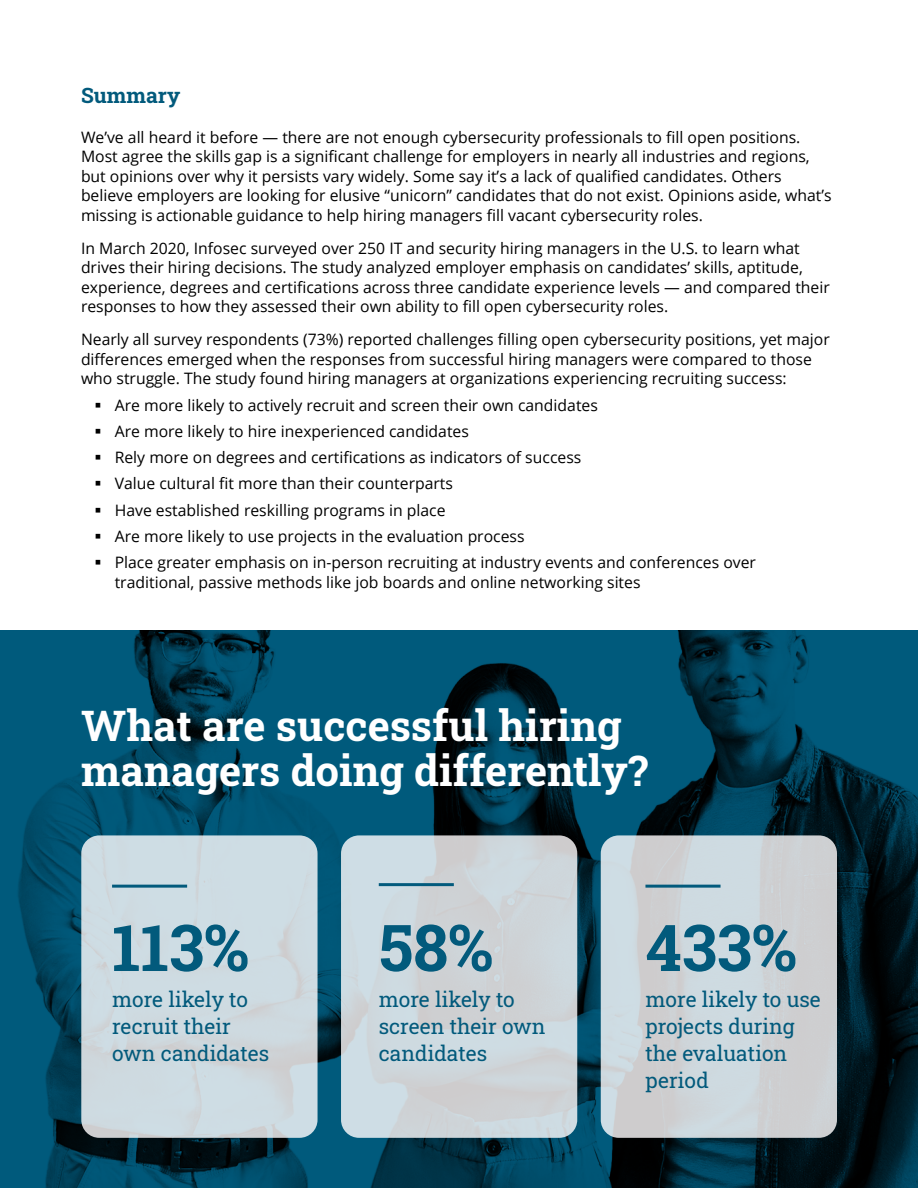
<style>
.page{position:relative;width:918px;height:1188px;background:#fff}
.page>*{position:absolute;margin:0;border:0;box-sizing:border-box;transform-origin:0 0}
.t1{font:64.5px "Roboto Slab";color:#025a7c}
.t2{font:42px/45px "Roboto Slab";color:#fff}
.t3{font:21px/27px "Roboto Slab";color:#025a7c}
.body{font:15.75px/19.5px "Open Sans";color:#000}
</style>
<div class="page">
<img style="left:0;top:631px;width:918px;height:557px">
<div style="left:81px;top:835px;width:237px;height:303px;background:linear-gradient(to bottom,#cedde4,#ced8dd);border-radius:18px"></div>
<div style="left:601px;top:835px;width:236px;height:303px;background:linear-gradient(to right,#ced7dc,#ced1d4);border-radius:18px"></div>
<div style="left:341px;top:835px;width:236px;height:303px;background:#ced6db;border-radius:18px"></div>
<hr style="left:112px;top:885px;width:75px;height:3px;background:#025a7c">
<hr style="left:379px;top:883px;width:75px;height:3px;background:#025a7c">
<hr style="left:645px;top:885px;width:76px;height:3px;background:#025a7c">
<p class="t3" style="left:81px;top:81px;width:101px">Summary</p>
<p class="body" style="left:81px;top:127px;width:752px">We’ve all heard it before — there are not enough cybersecurity professionals to fill open positions.<br>Most agree the skills gap is a significant challenge for employers in nearly all industries and regions, but opinions over why it persists vary widely. Some say it’s a lack of qualified candidates. Others believe employers are looking for elusive “unicorn” candidates that do not exist. Opinions aside, what’s missing is actionable guidance to help hiring managers fill vacant cybersecurity roles.</p>
<p class="body" style="left:81px;top:238px;width:750px">In March 2020, Infosec surveyed over 250 IT and security hiring managers in the U.S. to learn what drives their hiring decisions. The study analyzed employer emphasis on candidates’ skills, aptitude, experience, degrees and certifications across three candidate experience levels — and compared their responses to how they assessed their own ability to fill open cybersecurity roles.</p>
<p class="body" style="left:81px;top:329px;width:750px">Nearly all survey respondents (73%) reported challenges filling open cybersecurity positions, yet major differences emerged when the responses from successful hiring managers were compared to those who struggle. The study found hiring managers at organizations experiencing recruiting success:</p>
<p class="body" style="left:115px;top:395px;width:485px">Are more likely to actively recruit and screen their own candidates</p>
<p class="body" style="left:115px;top:421px;width:356px">Are more likely to hire inexperienced candidates</p>
<p class="body" style="left:115px;top:447px;width:468px">Rely more on degrees and certifications as indicators of success</p>
<p class="body" style="left:115px;top:473px;width:340px">Value cultural fit more than their counterparts</p>
<p class="body" style="left:115px;top:500px;width:332px">Have established reskilling programs in place</p>
<p class="body" style="left:115px;top:526px;width:411px">Are more likely to use projects in the evaluation process</p>
<p class="body" style="left:115px;top:552px;width:643px">Place greater emphasis on in-person recruiting at industry events and conferences over traditional, passive methods like job boards and online networking sites</p>
<p class="t2" style="left:81px;top:702px;width:568px">What are successful hiring managers doing differently?</p>
<p class="t1" style="left:112px;top:903px;width:139px">113%</p>
<p class="t3" style="left:112px;top:985px;width:159px">more likely to recruit their own candidates</p>
<p class="t1" style="left:379px;top:903px;width:116px">58%</p>
<p class="t3" style="left:379px;top:985px;width:168px">more likely to screen their own candidates</p>
<p class="t1" style="left:645px;top:903px;width:153px">433%</p>
<p class="t3" style="left:645px;top:985px;width:177px">more likely to use projects during the evaluation period</p>
</div>
